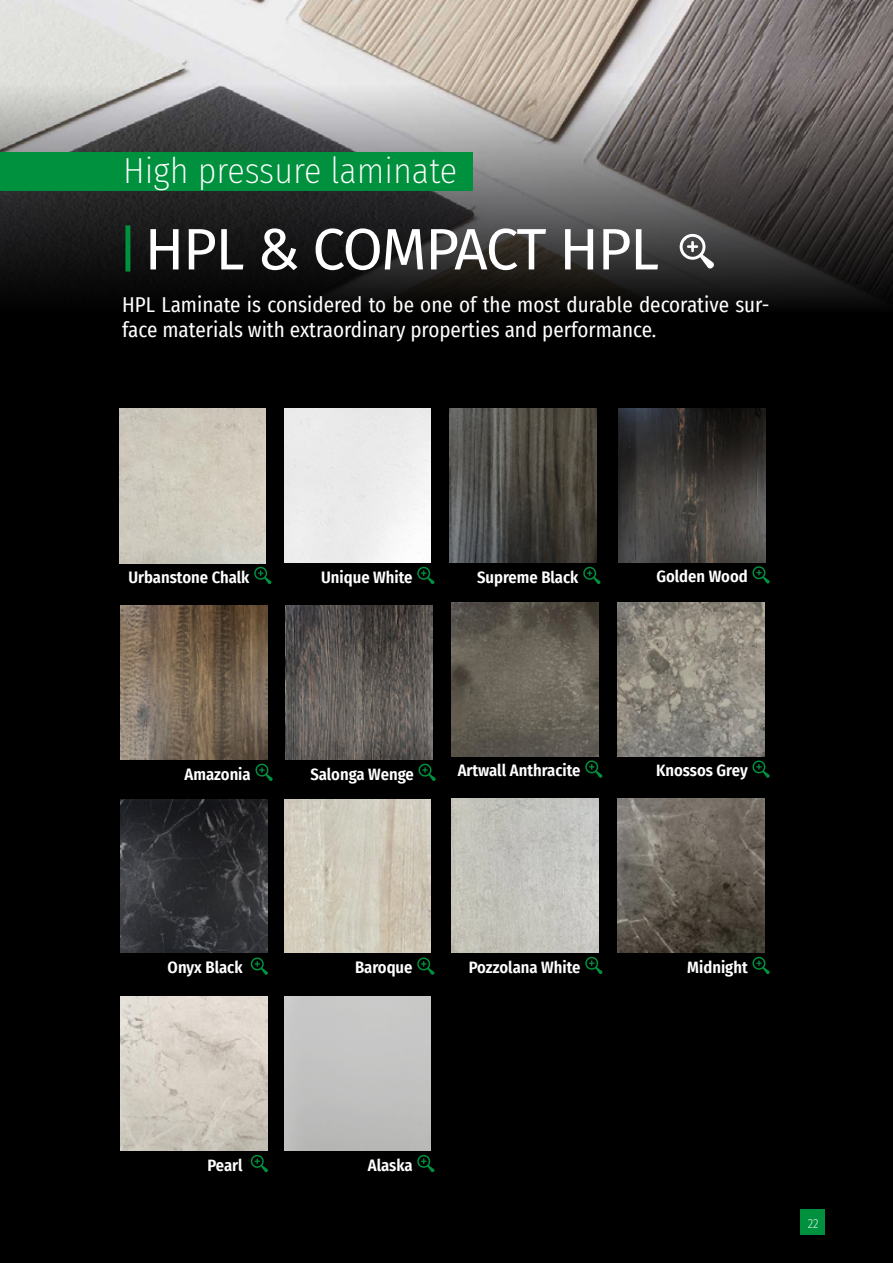
<style>
.page{position:relative;width:893px;height:1263px;background:#000}
.page>*{position:absolute;margin:0;border:0;box-sizing:border-box;transform-origin:0 0}
.t1{font:58.5px "Fira Sans";letter-spacing:-.03em;color:#fff}
.t2{font:200 36px "Fira Sans Condensed";color:#fff}
.t3{font:21px/25.2px "Fira Sans Condensed";color:#fff}
.t4{font:600 16.5px "Fira Sans Condensed";color:#fff}
.t5{font:200 12.9px "Fira Sans Condensed";color:#fff}
</style>
<div class="page">
<div style="left:800px;top:1209px;width:25px;height:26px;background:#00913e"></div>
<img style="left:0;top:0;width:893px;height:85px">
<svg style="left:0;top:85px;width:893px;height:219px;background:#4e4c4c"></svg>
<div style="left:0;top:152px;width:472px;height:38px;background:#00913e"></div>
<div style="left:125px;top:225px;width:5px;height:47px;background:#00913e"></div>
<img style="left:284px;top:409px;width:147px;height:154px">
<img style="left:119px;top:409px;width:147px;height:154px">
<img style="left:449px;top:409px;width:147px;height:154px">
<svg style="left:254px;top:567px;width:18px;height:17px"></svg>
<svg style="left:417px;top:567px;width:18px;height:17px"></svg>
<svg style="left:583px;top:567px;width:18px;height:17px"></svg>
<img style="left:285px;top:606px;width:147px;height:153px">
<img style="left:617px;top:602px;width:147px;height:154px">
<img style="left:617px;top:799px;width:147px;height:154px">
<img style="left:451px;top:602px;width:147px;height:154px">
<img style="left:451px;top:799px;width:147px;height:154px">
<svg style="left:752px;top:760px;width:18px;height:18px"></svg>
<svg style="left:752px;top:957px;width:18px;height:17px"></svg>
<img style="left:619px;top:408px;width:146px;height:154px">
<img style="left:120px;top:606px;width:147px;height:154px">
<img style="left:284px;top:799px;width:147px;height:154px">
<img style="left:284px;top:997px;width:147px;height:153px">
<img style="left:120px;top:799px;width:147px;height:153px">
<img style="left:120px;top:997px;width:147px;height:153px">
<svg style="left:255px;top:764px;width:18px;height:17px"></svg>
<svg style="left:419px;top:764px;width:17px;height:17px"></svg>
<svg style="left:585px;top:760px;width:18px;height:18px"></svg>
<svg style="left:585px;top:957px;width:18px;height:17px"></svg>
<svg style="left:417px;top:957px;width:18px;height:18px"></svg>
<svg style="left:417px;top:1155px;width:18px;height:17px"></svg>
<svg style="left:251px;top:957px;width:17px;height:18px"></svg>
<svg style="left:251px;top:1155px;width:17px;height:17px"></svg>
<svg style="left:752px;top:566px;width:18px;height:18px"></svg>
<svg style="left:680px;top:234px;width:34px;height:35px"></svg>
<h2 class="t2" style="left:123px;top:146px;width:335px">High pressure laminate</h2>
<h1 class="t1" style="left:145px;top:205px;width:516px">HPL &amp; COMPACT HPL</h1>
<p class="t3" style="left:122px;top:291px;width:649px">HPL Laminate is considered to be one of the most durable decorative sur&shy;face materials with extraordinary properties and performance.</p>
<p class="t4" style="left:129px;top:563px;width:122px">Urbanstone Chalk</p>
<p class="t4" style="left:321px;top:563px;width:93px">Unique White</p>
<p class="t4" style="left:477px;top:563px;width:103px">Supreme Black</p>
<p class="t4" style="left:656px;top:563px;width:93px">Golden Wood</p>
<p class="t4" style="left:184px;top:760px;width:68px">Amazonia</p>
<p class="t4" style="left:458px;top:757px;width:124px">Artwall Anthracite</p>
<p class="t4" style="left:310px;top:760px;width:105px">Salonga Wenge</p>
<p class="t4" style="left:656px;top:757px;width:93px">Knossos Grey</p>
<p class="t4" style="left:168px;top:954px;width:77px">Onyx Black</p>
<p class="t4" style="left:355px;top:954px;width:59px">Baroque</p>
<p class="t4" style="left:469px;top:953px;width:113px">Pozzolana White</p>
<p class="t4" style="left:687px;top:953px;width:62px">Midnight</p>
<p class="t4" style="left:207px;top:1151px;width:37px">Pearl</p>
<p class="t4" style="left:368px;top:1151px;width:46px">Alaska</p>
<p class="t5" style="left:808px;top:1214px;width:12px">22</p>
</div>
